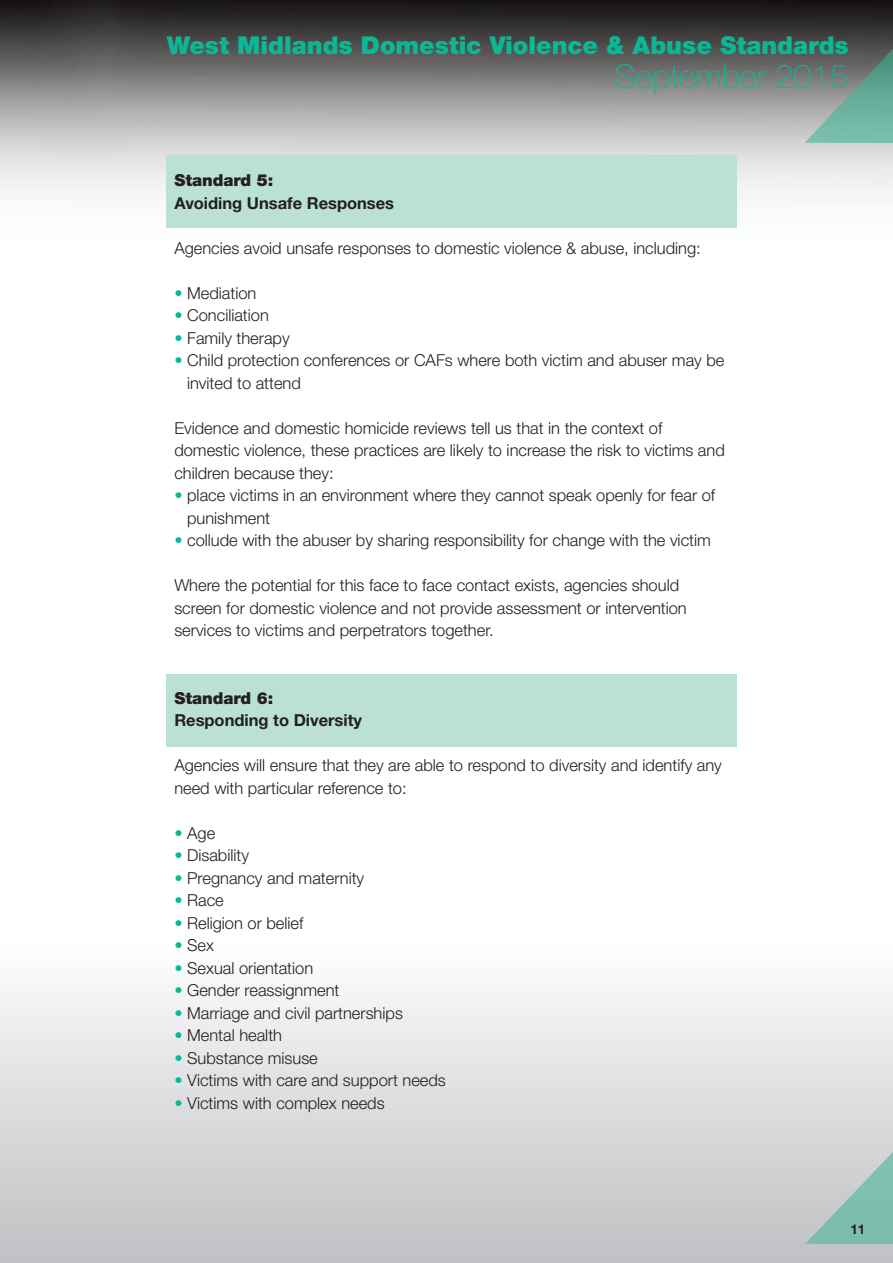
<style>
.page{position:relative;width:893px;height:1263px;background:#fff}
.page>*{position:absolute;margin:0;border:0;box-sizing:border-box;transform-origin:0 0}
.t1{font:100 32.7px "Helvetica Neue LT";color:#0cb796}
.t2{font:900 24.6px "Helvetica Neue LT";color:#0cb796}
.t3{font:300 16.5px/22.5px "Helvetica Neue LT";color:#231f20}
.t4{font:700 16.5px "Helvetica Neue LT";color:#231f20}
.t5{font:900 16.5px "Helvetica Neue LT";color:#231f20}
.t6{font:700 13.5px "Helvetica Neue LT";color:#231f20}
.s1{color:#0cb796}
</style>
<div class="page">
<img style="left:0;top:0;width:893px;height:195px">
<img style="left:805px;top:1151px;width:88px;height:93px">
<div style="left:166px;top:156px;width:571px;height:72px;background:#bbe1d4"></div>
<div style="left:166px;top:674px;width:571px;height:73px;background:#bbe1d4"></div>
<img style="left:805px;top:48px;width:88px;height:95px">
<h2 class="t2" style="left:167px;top:36px;width:683px">West Midlands Domestic Violence &amp; Abuse Standards</h2>
<h1 class="t1" style="left:615px;top:65px;width:235px">September 2015</h1>
<p class="t5" style="left:174px;top:174px;width:100px">Standard 5:</p>
<p class="t4" style="left:174px;top:197px;width:221px">Avoiding Unsafe Responses</p>
<p class="t3" style="left:174px;top:238px;width:528px">Agencies avoid unsafe responses to domestic violence &amp; abuse, including:</p>
<p class="t3" style="left:174px;top:283px;width:84px"><span class="s1">•</span> Mediation</p>
<p class="t3" style="left:174px;top:306px;width:96px"><span class="s1">•</span> Conciliation</p>
<p class="t3" style="left:174px;top:328px;width:117px"><span class="s1">•</span> Family therapy</p>
<p class="t3" style="left:187px;top:351px;width:539px;text-indent:-13px"><span class="s1">•</span> Child protection conferences or CAFs where both victim and abuser may be invited to attend</p>
<p class="t3" style="left:174px;top:418px;width:552px">Evidence and domestic homicide reviews tell us that in the context of domestic violence, these practices are likely to increase the risk to victims and children because they:</p>
<p class="t3" style="left:187px;top:486px;width:530px;text-indent:-13px"><span class="s1">•</span> place victims in an environment where they cannot speak openly for fear of punishment</p>
<p class="t3" style="left:174px;top:531px;width:538px"><span class="s1">•</span> collude with the abuser by sharing responsibility for change with the victim</p>
<p class="t3" style="left:174px;top:576px;width:514px">Where the potential for this face to face contact exists, agencies should screen for domestic violence and not provide assessment or intervention services to victims and perpetrators together.</p>
<p class="t5" style="left:174px;top:692px;width:100px">Standard 6:</p>
<p class="t4" style="left:174px;top:714px;width:189px">Responding to Diversity</p>
<p class="t3" style="left:174px;top:756px;width:549px">Agencies will ensure that they are able to respond to diversity and identify any need with particular reference to:</p>
<p class="t3" style="left:174px;top:823px;width:42px"><span class="s1">•</span> Age</p>
<p class="t3" style="left:174px;top:846px;width:76px"><span class="s1">•</span> Disability</p>
<p class="t3" style="left:174px;top:868px;width:191px"><span class="s1">•</span> Pregnancy and maternity</p>
<p class="t3" style="left:174px;top:891px;width:51px"><span class="s1">•</span> Race</p>
<p class="t3" style="left:174px;top:913px;width:131px"><span class="s1">•</span> Religion or belief</p>
<p class="t3" style="left:174px;top:936px;width:41px"><span class="s1">•</span> Sex</p>
<p class="t3" style="left:174px;top:958px;width:140px"><span class="s1">•</span> Sexual orientation</p>
<p class="t3" style="left:174px;top:981px;width:167px"><span class="s1">•</span> Gender reassignment</p>
<p class="t3" style="left:174px;top:1003px;width:230px"><span class="s1">•</span> Marriage and civil partnerships</p>
<p class="t3" style="left:174px;top:1026px;width:109px"><span class="s1">•</span> Mental health</p>
<p class="t3" style="left:174px;top:1048px;width:145px"><span class="s1">•</span> Substance misuse</p>
<p class="t3" style="left:174px;top:1071px;width:273px"><span class="s1">•</span> Victims with care and support needs</p>
<p class="t3" style="left:174px;top:1093px;width:212px"><span class="s1">•</span> Victims with complex needs</p>
<p class="t6" style="left:850px;top:1225px;width:16px">11</p>
</div>
